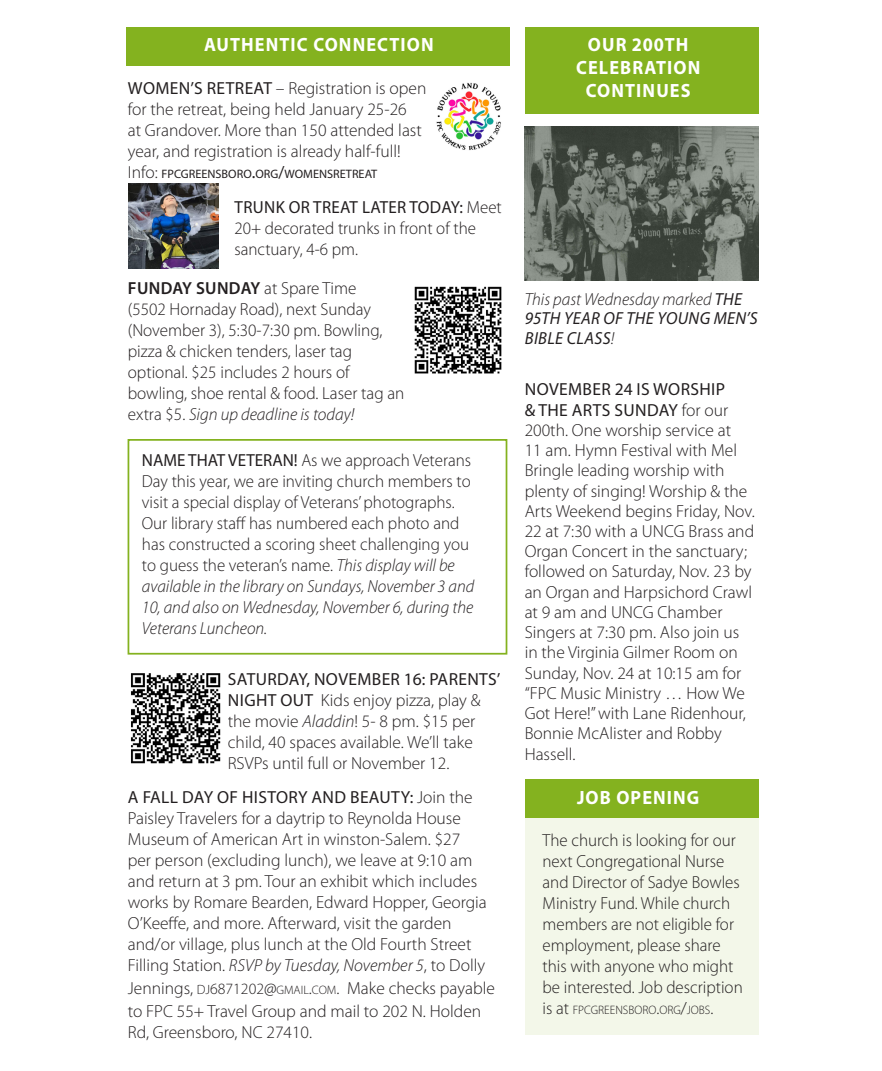
<style>
.page{position:relative;width:882px;height:1071px;background:#fff}
.page>*{position:absolute;margin:0;border:0;box-sizing:border-box;transform-origin:0 0}
.t1{font:700 19.25px/23.1px "Myriad Pro";letter-spacing:.06em;color:#fff;text-align:center;scale:.95 1}
.list{font:300 17.5px/21px "Myriad Pro";color:#231f20}
.list_hed{font:300 17.5px/21px "Myriad Pro";color:#231f20}
.list-2{font:italic 17.5px/19.2px "Myriad Pro";letter-spacing:.02em;color:#231f20}
.list-3{font:12.25px "Myriad Pro";color:#231f20}
.list-4{font:300 12.25px "Myriad Pro";color:#231f20}
.s1{font-weight:400}
.s2{font-weight:300;font-size:17.5px}
.s3{font-size:17.5px}
.s4{font-weight:600}
.s5{font-style:italic}
.s6{font-size:13.47px}
.s7{font-size:15.75px}
.s8{font-style:inherit}
.s9{font-size:12.25px}
.s10{font-weight:300}
</style>
<div class="page">
<img style="left:436px;top:82px;width:65px;height:69px">
<div style="left:127px;top:27px;width:383px;height:39px;background:#84b21f"></div>
<div style="left:525px;top:27px;width:234px;height:87px;background:#84b21f"></div>
<div style="left:128px;top:439px;width:379px;height:216px;border:2px solid #84b21f"></div>
<img style="left:414px;top:286px;width:88px;height:88px">
<img style="left:128px;top:184px;width:91px;height:84px">
<div style="left:525px;top:793px;width:234px;height:242px;background:#f3f7e9"></div>
<div style="left:525px;top:779px;width:234px;height:39px;background:#84b21f"></div>
<img style="left:131px;top:673px;width:90px;height:91px">
<img style="left:525px;top:127px;width:234px;height:154px">
<p class="t1" style="left:204px;top:33px;width:243px">AUTHENTIC CONNECTION</p>
<p class="t1" style="left:576px;top:33px;width:132px">OUR 200TH<br>CELEBRATION<br>CONTINUES</p>
<p class="list" style="left:128px;top:77px;width:300px"><span class="s1">WOMEN’S RETREAT</span> – Registration is open for the retreat, being held January 25-26<br>at Grandover. More than 150 attended last year, and registration is already half-full!</p>
<p class="list-3" style="left:128px;top:166px;width:251px"><span class="s2">Info:</span> FPCGREENSBORO<span class="s3">.</span>ORG<span class="s3">/</span>WOMENSRETREAT</p>
<p class="list" style="left:234px;top:196px;width:269px"><span class="s1">TRUNK OR TREAT LATER TODAY:</span> Meet<br>20+ decorated trunks in front of the sanctuary, 4-6 pm.</p>
<p class="list_hed" style="left:128px;top:277px;width:278px"><span class="s4">FUNDAY SUNDAY</span> at Spare Time<br>(5502 Hornaday Road), next Sunday (November 3), 5:30-7:30 pm. Bowling, pizza &amp; chicken tenders, laser tag optional. $25 includes 2 hours of bowling, shoe rental &amp; food. Laser tag an extra $5. <span class="s5">Sign up deadline is today!</span></p>
<p class="list" style="left:142px;top:450px;width:334px"><span class="s1">NAME THAT VETERAN!</span> As we approach Veterans Day this year, we are inviting church members to visit a special display of Veterans’ photographs.<br>Our library staff has numbered each photo and has constructed a scoring sheet challenging you to guess the veteran’s name. <span class="s5">This display will be available in the library on Sundays, November 3 and 10, and also on Wednesday, November 6, during the Veterans Luncheon.</span></p>
<p class="list" style="left:228px;top:669px;width:274px"><span class="s1">SATURDAY, NOVEMBER 16: PARENTS’ NIGHT OUT</span> Kids enjoy pizza, play &amp; the movie <span class="s5">Aladdin</span>! 5- 8 pm. $15 per child, 40 spaces available. We’ll take RSVPs until full or November 12.</p>
<p class="list" style="left:128px;top:786px;width:361px"><span class="s1">A FALL DAY OF HISTORY AND BEAUTY:</span> Join the Paisley Travelers for a daytrip to Reynolda House Museum of American Art in winston-Salem. $27 per person (excluding lunch), we leave at 9:10 am and return at 3 pm. Tour an exhibit which includes works by Romare Bearden, Edward Hopper, Georgia O’Keeffe, and more. Afterward, visit the garden and/or village, plus lunch at the Old Fourth Street Filling Station. <span class="s5">RSVP by Tuesday, November 5</span>, to Dolly</p>
<p class="list" style="left:128px;top:976px;width:369px;line-height:23.1px">Jennings, <span class="s6">DJ</span><span class="s7">6871202</span><span class="s8">@</span><span class="s9">GMAIL</span><span class="s8">.</span><span class="s9">COM</span>. Make checks payable to FPC 55+ Travel Group and mail to 202 N. Holden</p>
<p class="list" style="left:128px;top:1022px;width:186px">Rd, Greensboro, NC 27410.</p>
<p class="list-2" style="left:525px;top:289px;width:235px"><span class="s10">This past Wednesday marked</span> THE<br>95TH YEAR OF THE YOUNG MEN’S<br>BIBLE CLASS<span class="s10">!</span></p>
<p class="list" style="left:525px;top:379px;width:232px;line-height:20.3px"><span class="s1">NOVEMBER 24 IS WORSHIP<br>&amp; THE ARTS SUNDAY</span> for our<br>200th. One worship service at<br>11 am. Hymn Festival with Mel<br>Bringle leading worship with plenty of singing! Worship &amp; the<br>Arts Weekend begins Friday, Nov.<br>22 at 7:30 with a UNCG Brass and<br>Organ Concert in the sanctuary; followed on Saturday, Nov. 23 by an Organ and Harpsichord Crawl at 9 am and UNCG Chamber<br>Singers at 7:30 pm. Also join us in the Virginia Gilmer Room on<br>Sunday, Nov. 24 at 10:15 am for “FPC Music Ministry … How We<br>Got Here!” with Lane Ridenhour,<br>Bonnie McAlister and Robby<br>Hassell.</p>
<p class="t1" style="left:577px;top:786px;width:130px">JOB OPENING</p>
<p class="list" style="left:543px;top:830px;width:202px">The church is looking for our next Congregational Nurse and Director of Sadye Bowles<br>Ministry Fund. While church members are not eligible for employment, please share this with anyone who might be interested. Job description</p>
<p class="list-4" style="left:543px;top:1003px;width:172px"><span class="s3">is at</span> FPCGREENSBORO<span class="s3">.</span>ORG<span class="s3">/</span>JOBS<span class="s3">.</span></p>
</div>
